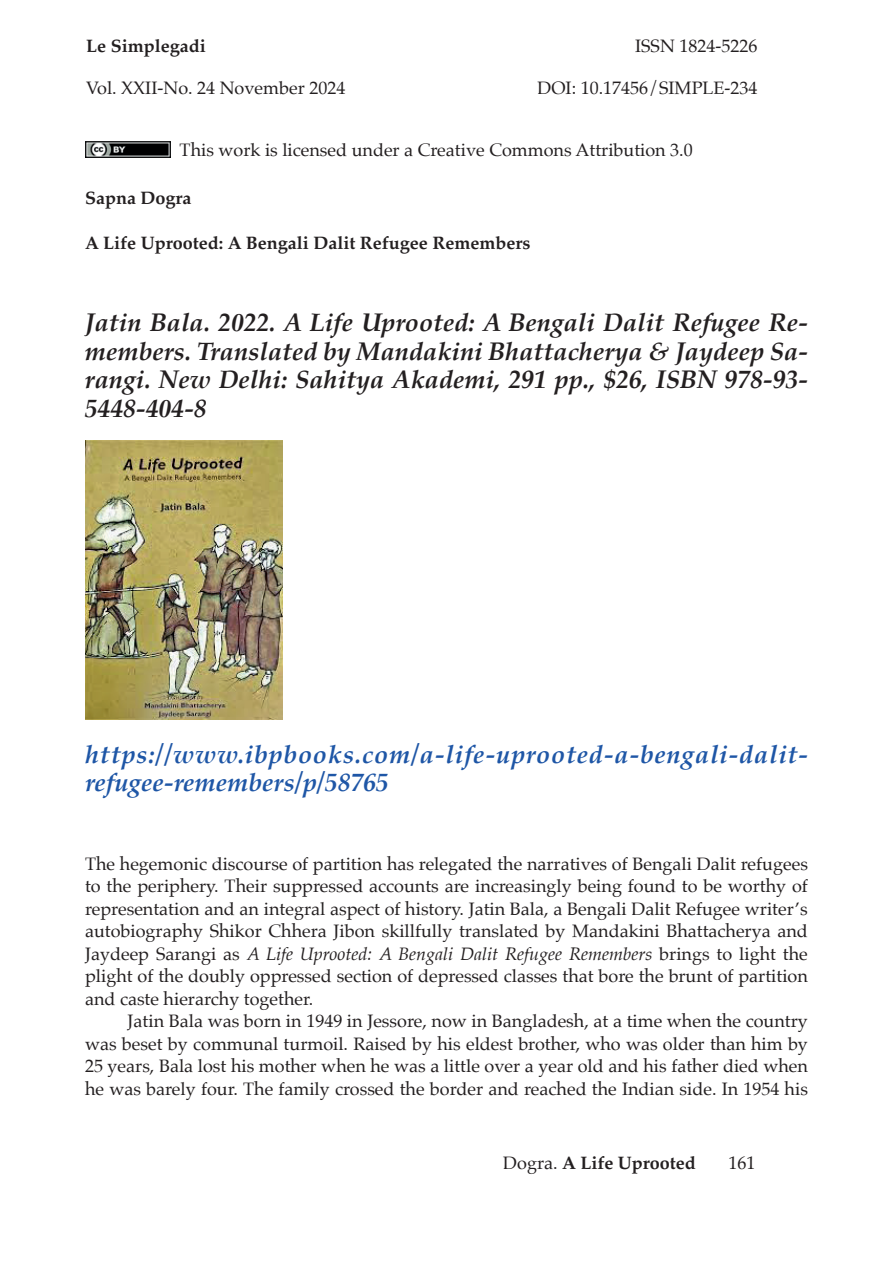
<style>
.page{position:relative;width:893px;height:1263px;background:#fff}
.page>*{position:absolute;margin:0;border:0;box-sizing:border-box;transform-origin:0 0}
.testo{font:italic 700 25.5px/28.5px "Palatino";color:#231f20;text-align:justify}
.testo-2{font:italic 700 25.5px/28.5px "Palatino";letter-spacing:.03em;color:#1e56a6}
.primo_paragrafo{font:18px/22.5px "Palatino";color:#231f20;text-align:justify}
.testo-3{font:18px/22.5px "Palatino";color:#231f20;text-align:justify}
.testo-4{font:700 18px "Palatino";color:#231f20}
.s1{font-style:italic}
.s2{font-weight:400}
</style>
<div class="page">
<img style="left:85px;top:141px;width:85px;height:16px">
<img style="left:85px;top:441px;width:198px;height:278px">
<p class="testo-4" style="left:86px;top:30px;width:121px">Le Simplegadi</p>
<p class="primo_paragrafo" style="left:86px;top:76px;width:261px">Vol. XXII-No. 24 November 2024</p>
<p class="primo_paragrafo" style="left:635px;top:34px;width:124px">ISSN 1824-5226</p>
<p class="primo_paragrafo" style="left:538px;top:77px;width:221px">DOI: 10.17456/SIMPLE-234</p>
<p class="primo_paragrafo" style="left:180px;top:139px;width:515px">This work is licensed under a Creative Commons Attribution 3.0</p>
<p class="testo-4" style="left:85px;top:182px;width:108px">Sapna Dogra</p>
<p class="testo-4" style="left:85px;top:227px;width:447px">A Life Uprooted: A Bengali Dalit Refugee Remembers</p>
<p class="testo" style="left:85px;top:308px;width:725px">Jatin Bala. 2022. A Life Uprooted: A Bengali Dalit Refugee Re&shy;members. Translated by Mandakini Bhattacherya &amp; Jaydeep Sa&shy;rangi. New Delhi: Sahitya Akademi, 291 pp., $26, ISBN 978-93- 5448-404-8</p>
<p class="testo-2" style="left:85px;top:739px;width:725px">https://www.ibpbooks.com/a-life-uprooted-a-bengali-dalit&shy;refugee-remembers/p/58765</p>
<p class="primo_paragrafo" style="left:85px;top:852px;width:724px">The hegemonic discourse of partition has relegated the narratives of Bengali Dalit refugees to the periphery. Their suppressed accounts are increasingly being found to be worthy of representation and an integral aspect of history. Jatin Bala, a Bengali Dalit Refugee writer’s autobiography Shikor Chhera Jibon skillfully translated by Mandakini Bhattacherya and Jaydeep Sarangi as <span class="s1">A Life Uprooted: A Bengali Dalit Refugee Remembers</span> brings to light the plight of the doubly oppressed section of depressed classes that bore the brunt of partition and caste hierarchy together.</p>
<p class="testo-3" style="left:85px;top:1010px;width:724px;text-indent:43px">Jatin Bala was born in 1949 in Jessore, now in Bangladesh, at a time when the country was beset by communal turmoil. Raised by his eldest brother, who was older than him by 25 years, Bala lost his mother when he was a little over a year old and his father died when he was barely four. The family crossed the border and reached the Indian side. In 1954 his</p>
<p class="testo-4" style="left:503px;top:1147px;width:194px"><span class="s2">Dogra.</span> A Life Uprooted</p>
<p class="primo_paragrafo" style="left:729px;top:1151px;width:28px">161</p>
</div>
